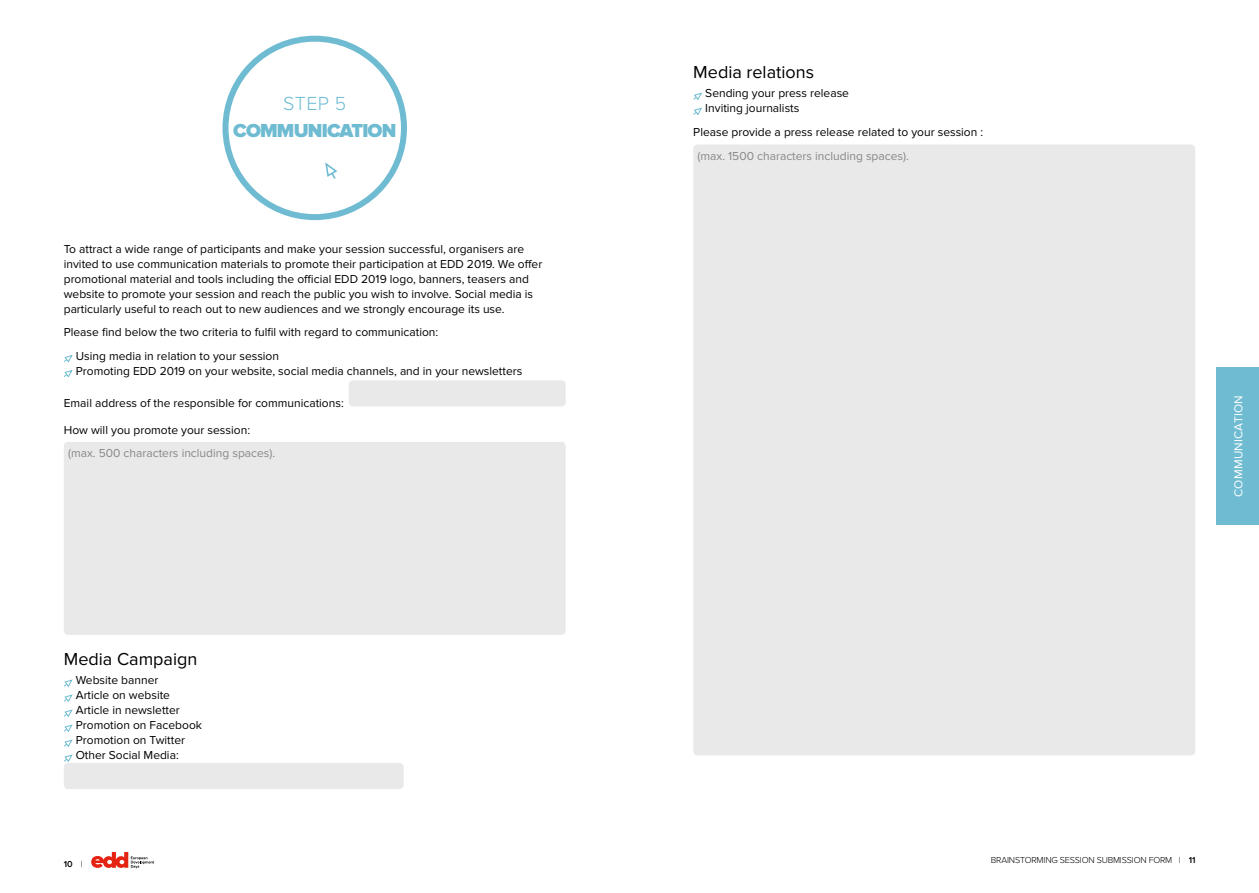
<style>
.page{position:relative;width:1259px;height:893px;background:#fff}
.page>*{position:absolute;margin:0;border:0;box-sizing:border-box;transform-origin:0 0}
.t1{font:300 19.65px "Proxima Nova";color:#6fbcd2}
.t2{font:900 19.5px "Proxima Nova";letter-spacing:-.04em;color:#6fbcd2}
.t3{font:18px "Proxima Nova";color:#000}
.t4{font:12px/15px "Proxima Nova";color:#000}
.t5{font:12px "Proxima Nova";color:#878787}
.t6{font:12px "Proxima Nova";letter-spacing:.02em;color:#fff}
.t7{font:300 9px "Proxima Nova";letter-spacing:-.02em;color:#000}
.t8{font:600 9px "Proxima Nova";color:#000}
.s1{font-weight:300}
.s2{font-weight:600}
</style>
<div class="page">
<svg style="left:91px;top:852px;width:63px;height:16px"></svg>
<svg style="left:64px;top:355px;width:9px;height:8px"></svg>
<svg style="left:64px;top:370px;width:9px;height:8px"></svg>
<div style="left:349px;top:380px;width:217px;height:26px;background:#e9e9e9;border-radius:4px"></div>
<div style="left:64px;top:442px;width:502px;height:193px;background:#e9e9e9;border-radius:4px"></div>
<svg style="left:64px;top:679px;width:9px;height:8px"></svg>
<svg style="left:64px;top:694px;width:9px;height:8px"></svg>
<svg style="left:64px;top:709px;width:9px;height:8px"></svg>
<svg style="left:64px;top:724px;width:9px;height:8px"></svg>
<svg style="left:64px;top:739px;width:9px;height:8px"></svg>
<svg style="left:64px;top:754px;width:9px;height:8px"></svg>
<div style="left:64px;top:763px;width:340px;height:26px;background:#e9e9e9;border-radius:4px"></div>
<svg style="left:693px;top:92px;width:9px;height:8px"></svg>
<svg style="left:693px;top:107px;width:9px;height:8px"></svg>
<div style="left:693px;top:144px;width:502px;height:611px;background:#e9e9e9;border-radius:4px"></div>
<div style="left:1216px;top:368px;width:43px;height:157px;background:#6fbcd2"></div>
<div style="left:222px;top:36px;width:185px;height:184px;border:6px solid #6fbcd2;border-radius:50%"></div>
<svg style="left:325px;top:162px;width:13px;height:17px"></svg>
<h1 class="t1" style="left:283px;top:92px;width:65px">STEP 5</h1>
<h2 class="t2" style="left:233px;top:119px;width:165px">COMMUNICATION</h2>
<p class="t4" style="left:64px;top:241px;width:480px">To attract a wide range of participants and make your session successful, organisers are invited to use communication materials to promote their participation at EDD 2019. We offer promotional material and tools including the official EDD 2019 logo, banners, teasers and website to promote your session and reach the public you wish to involve. Social media is particularly useful to reach out to new audiences and we strongly encourage its use.</p>
<p class="t4" style="left:76px;top:320px;width:364px;line-height:23.5px;text-indent:-12px">Please find below the two criteria to fulfil with regard to communication:<br>Using media in relation to your session</p>
<p class="t4" style="left:76px;top:363px;width:448px">Promoting EDD 2019 on your website, social media channels, and in your newsletters</p>
<p class="t4" style="left:64px;top:395px;width:281px">Email address of the responsible for communications:</p>
<p class="t4" style="left:64px;top:423px;width:188px">How will you promote your session:</p>
<p class="t5" style="left:68px;top:446px;width:209px">(max. 500 characters including spaces).</p>
<h3 class="t3" style="left:64px;top:648px;width:135px">Media Campaign</h3>
<p class="t4" style="left:76px;top:673px;width:128px">Website banner<br>Article on website<br>Article in newsletter<br>Promotion on Facebook<br>Promotion on Twitter<br>Other Social Media:</p>
<p class="t8" style="left:64px;top:859px;width:21px">10 <span class="s1">|</span></p>
<h3 class="t3" style="left:693px;top:62px;width:122px">Media relations</h3>
<p class="t4" style="left:705px;top:86px;width:145px">Sending your press release<br>Inviting journalists</p>
<p class="t4" style="left:693px;top:124px;width:291px">Please provide a press release related to your session :</p>
<p class="t5" style="left:697px;top:149px;width:213px">(max. 1500 characters including spaces).</p>
<p class="t6" style="left:1231px;top:497px;width:103px;rotate:-90deg">COMMUNICATION</p>
<p class="t7" style="left:991px;top:854px;width:206px">BRAINSTORMING SESSION SUBMISSION FORM | <span class="s2">11</span></p>
</div>
